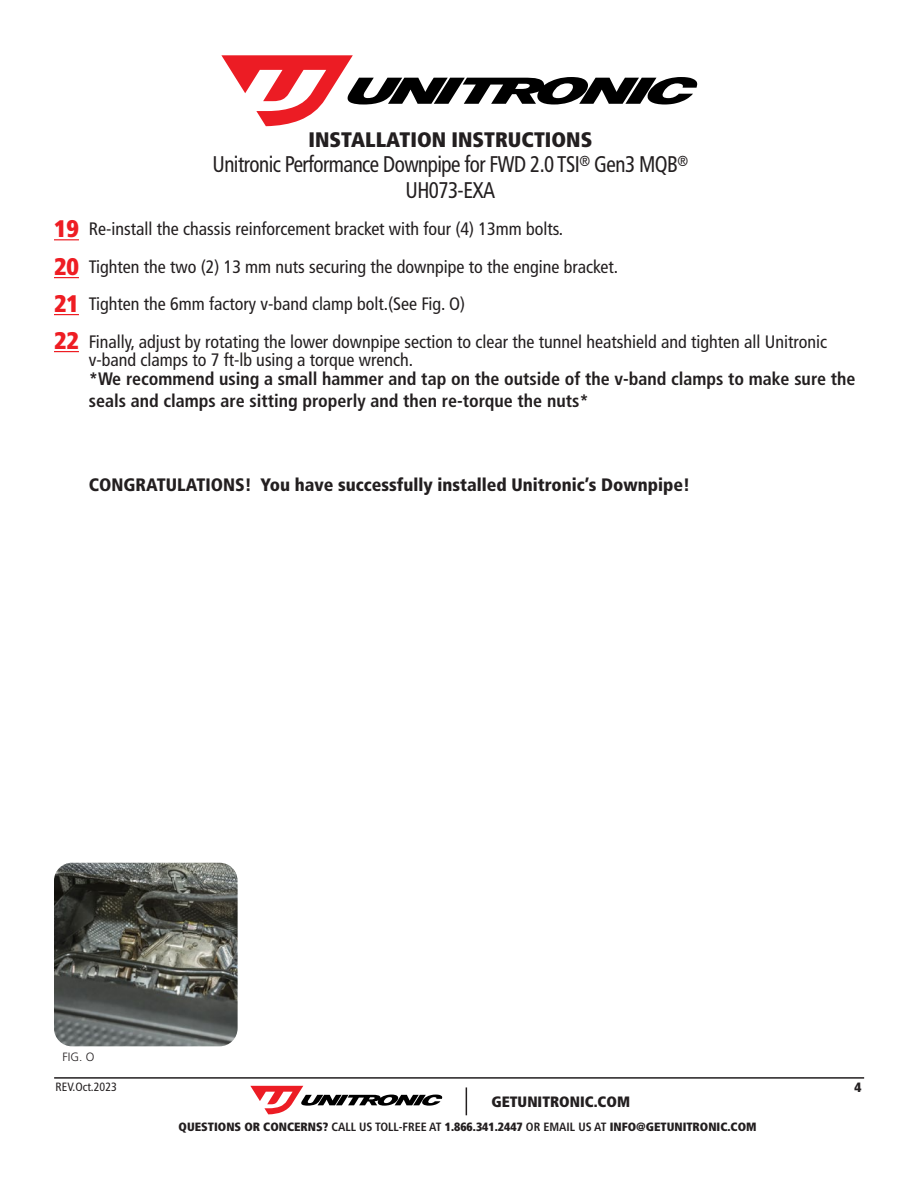
<style>
.page{position:relative;width:918px;height:1188px;background:#fff}
.page>*{position:absolute;margin:0;border:0;box-sizing:border-box;transform-origin:0 0}
.t1{font:900 condensed 24px "Frutiger LT Std";color:#ee1d23}
.t2{font:condensed 22.65px/25.2px "Frutiger LT Std";letter-spacing:-.025em;color:#231f20;text-align:center;scale:.93 1}
.t3{font:900 condensed 21px "Frutiger LT Std";color:#231f20}
.t4{font:condensed 18px/18.8px "Frutiger LT Std";color:#231f20}
.t5{font:700 condensed 18px/21.6px "Frutiger LT Std";color:#231f20}
.t6{font:900 condensed 18px "Frutiger LT Std";color:#231f20}
.t7{font:900 condensed 15px "Frutiger LT Std";color:#231f20}
.t8{font:900 condensed 13.5px "Frutiger LT Std";color:#231f20}
.t9{font:900 condensed 12px "Frutiger LT Std";color:#231f20}
.t10{font:condensed 12px "Frutiger LT Std";color:#231f20}
.t11{font:300 12px "Frutiger LT Std";color:#231f20}
.s1{font-weight:700}
</style>
<div class="page">
<svg style="left:221px;top:55px;width:476px;height:71px"></svg>
<hr style="left:54px;top:1077px;width:810px;height:2px;background:#231f20">
<svg style="left:54px;top:239px;width:25px;height:1px"></svg>
<svg style="left:54px;top:277px;width:25px;height:1px"></svg>
<svg style="left:54px;top:314px;width:25px;height:1px"></svg>
<svg style="left:54px;top:351px;width:25px;height:1px"></svg>
<img style="left:54px;top:863px;width:184px;height:183px">
<svg style="left:466px;top:1087px;width:1px;height:28px"></svg>
<svg style="left:250px;top:1086px;width:192px;height:28px"></svg>
<p class="t1" style="left:54px;top:214px;width:26px">19</p>
<p class="t1" style="left:54px;top:252px;width:26px">20</p>
<p class="t1" style="left:54px;top:289px;width:26px">21</p>
<p class="t1" style="left:54px;top:326px;width:26px">22</p>
<p class="t3" style="left:309px;top:127px;width:285px">INSTALLATION INSTRUCTIONS</p>
<p class="t2" style="left:212px;top:152px;width:513px">Unitronic Performance Downpipe for FWD 2.0 TSI<sup>®</sup> Gen3 MQB<sup>®<br></sup>UH073-EXA</p>
<p class="t4" style="left:89px;top:220px;width:476px">Re-install the chassis reinforcement bracket with four (4) 13mm bolts.</p>
<p class="t4" style="left:89px;top:257px;width:531px">Tighten the two (2) 13 mm nuts securing the downpipe to the engine bracket.</p>
<p class="t4" style="left:89px;top:295px;width:378px">Tighten the 6mm factory v-band clamp bolt.(See Fig. O)</p>
<p class="t4" style="left:89px;top:332px;width:740px">Finally, adjust by rotating the lower downpipe section to clear the tunnel heatshield and tighten all Unitronic v-band clamps to 7 ft-lb using a torque wrench.</p>
<p class="t5" style="left:89px;top:368px;width:768px">*We recommend using a small hammer and tap on the outside of the v-band clamps to make sure the seals and clamps are sitting properly and then re-torque the nuts*</p>
<p class="t6" style="left:89px;top:474px;width:603px">CONGRATULATIONS! You have successfully installed Unitronic’s Downpipe!</p>
<p class="t11" style="left:63px;top:1050px;width:33px">FIG. O</p>
<p class="t10" style="left:56px;top:1080px;width:63px">REV.Oct.2023</p>
<p class="t8" style="left:855px;top:1079px;width:9px">4</p>
<p class="t7" style="left:492px;top:1092px;width:140px">GETUNITRONIC.COM</p>
<p class="t9" style="left:179px;top:1119px;width:580px">QUESTIONS OR CONCERNS? <span class="s1">CALL US TOLL-FREE AT</span> 1.866.341.2447 <span class="s1">OR EMAIL US AT</span> INFO@GETUNITRONIC.COM</p>
</div>
